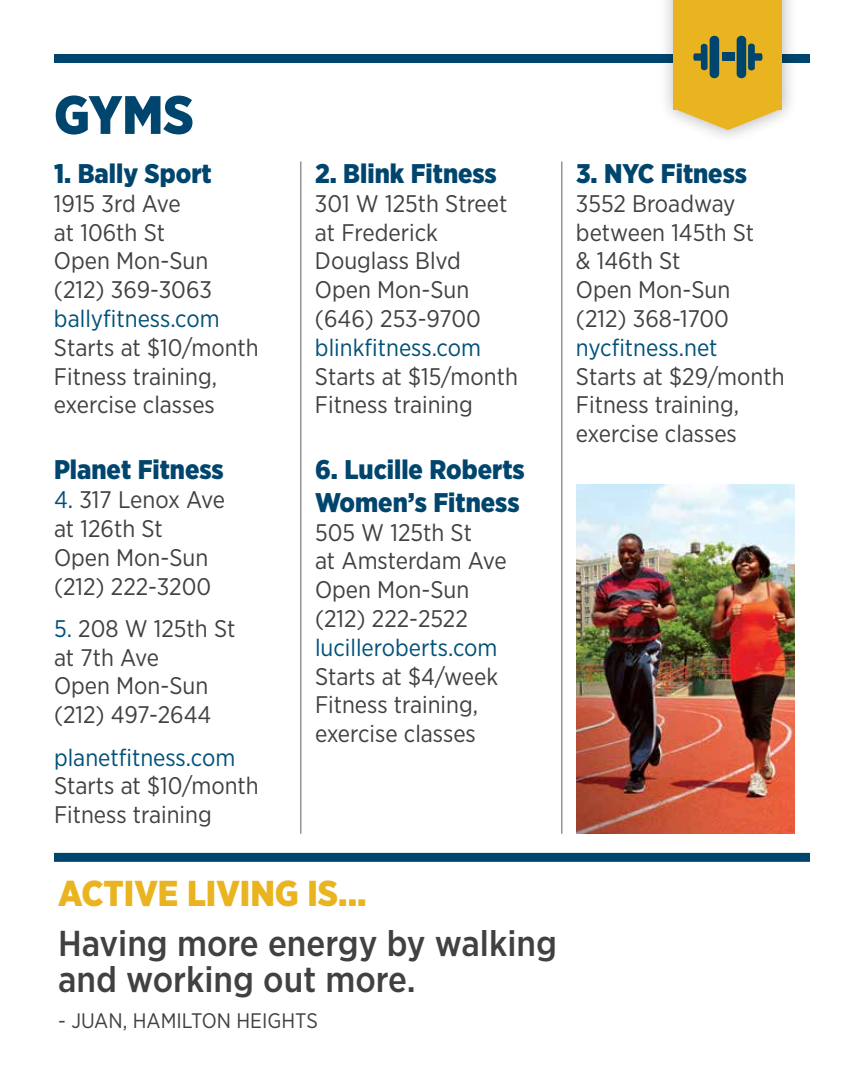
<style>
.page{position:relative;width:864px;height:1080px;background:#fff}
.page>*{position:absolute;margin:0;border:0;box-sizing:border-box;transform-origin:0 0}
.t1{font:900 54px "Gotham Narrow";color:#00456e}
.t2{font:500 36px/36px "Gotham Narrow";color:#414042}
.t3{font:900 36px "Gotham Narrow";color:#e9b420}
.t4{font:900 27px/32.4px "Gotham Narrow";color:#00456e}
.t5{font:24px/28.8px "Gotham Narrow";color:#414042}
.t6{font:24px "Gotham Narrow";color:#005179}
.t7{font:21px "Gotham Narrow";color:#414042}
.s1{color:#005179}
</style>
<div class="page">
<div style="left:54px;top:54px;width:756px;height:9px;background:#00456e"></div>
<div style="left:657px;top:0;width:142px;height:146px;background:#000;opacity:.3"></div>
<svg style="left:674px;top:110px;width:108px;height:20px"></svg>
<div style="left:674px;top:0;width:108px;height:110px;background:#e9b420"></div>
<hr style="left:300px;top:161px;width:2px;height:673px;background:#939598">
<hr style="left:561px;top:161px;width:1px;height:673px;background:#939598">
<div style="left:710px;top:36px;width:9px;height:42px;background:#00456e;border-radius:5px"></div>
<div style="left:737px;top:36px;width:9px;height:42px;background:#00456e;border-radius:5px"></div>
<div style="left:748px;top:44px;width:7px;height:26px;background:#00456e;border-radius:3px"></div>
<svg style="left:754px;top:53px;width:8px;height:8px"></svg>
<div style="left:701px;top:44px;width:7px;height:26px;background:#00456e;border-radius:3px"></div>
<svg style="left:693px;top:53px;width:8px;height:8px"></svg>
<div style="left:722px;top:53px;width:13px;height:8px;background:#00456e"></div>
<div style="left:54px;top:853px;width:756px;height:9px;background:#00456e"></div>
<img style="left:576px;top:484px;width:218px;height:350px">
<h1 class="t1" style="left:54px;top:79px;width:141px">GYMS</h1>
<p class="t4" style="left:54px;top:157px;width:159px">1. Bally Sport</p>
<p class="t5" style="left:54px;top:189px;width:159px">1915 3rd Ave<br>at 106th St<br>Open Mon-Sun (212) 369-3063</p>
<p class="t6" style="left:54px;top:304px;width:167px">ballyfitness.com</p>
<p class="t5" style="left:54px;top:333px;width:206px">Starts at $10/month<br>Fitness training, exercise classes</p>
<p class="t4" style="left:54px;top:453px;width:171px">Planet Fitness</p>
<p class="t5" style="left:54px;top:485px;width:173px"><span class="s1">4.</span> 317 Lenox Ave at 126th St<br>Open Mon-Sun (212) 222-3200</p>
<p class="t5" style="left:54px;top:614px;width:183px"><span class="s1">5.</span> 208 W 125th St at 7th Ave<br>Open Mon-Sun (212) 497-2644</p>
<p class="t6" style="left:54px;top:742px;width:183px">planetfitness.com</p>
<p class="t5" style="left:54px;top:771px;width:206px">Starts at $10/month<br>Fitness training</p>
<p class="t4" style="left:315px;top:157px;width:183px">2. Blink Fitness</p>
<p class="t5" style="left:315px;top:189px;width:194px">301 W 125th Street at Frederick<br>Douglass Blvd<br>Open Mon-Sun (646) 253-9700</p>
<p class="t6" style="left:315px;top:333px;width:168px">blinkfitness.com</p>
<p class="t5" style="left:315px;top:361px;width:204px">Starts at $15/month<br>Fitness training</p>
<p class="t4" style="left:315px;top:453px;width:211px">6. Lucille Roberts<br>Women’s Fitness</p>
<p class="t5" style="left:315px;top:517px;width:193px">505 W 125th St<br>at Amsterdam Ave<br>Open Mon-Sun (212) 222-2522</p>
<p class="t6" style="left:315px;top:632px;width:184px">lucilleroberts.com</p>
<p class="t5" style="left:315px;top:661px;width:185px">Starts at $4/week<br>Fitness training, exercise classes</p>
<h2 class="t3" style="left:58px;top:870px;width:310px">ACTIVE LIVING IS...</h2>
<h2 class="t2" style="left:58px;top:924px;width:500px">Having more energy by walking and working out more.</h2>
<p class="t7" style="left:58px;top:1007px;width:261px">- JUAN, HAMILTON HEIGHTS</p>
<p class="t4" style="left:576px;top:157px;width:173px">3. NYC Fitness</p>
<p class="t5" style="left:576px;top:189px;width:180px">3552 Broadway between 145th St &amp; 146th St<br>Open Mon-Sun (212) 368-1700</p>
<p class="t6" style="left:576px;top:333px;width:143px">nycfitness.net</p>
<p class="t5" style="left:576px;top:361px;width:210px">Starts at $29/month<br>Fitness training, exercise classes</p>
</div>
